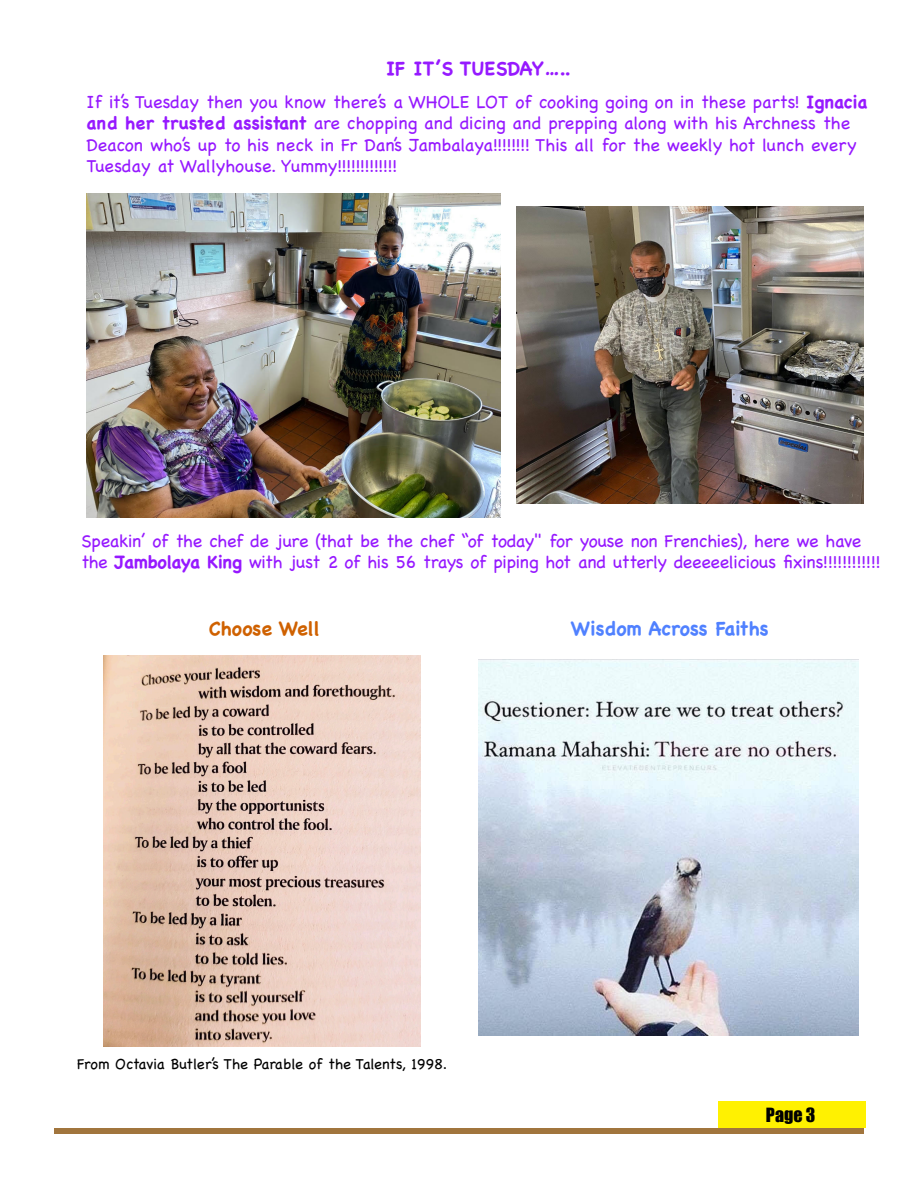
<style>
.page{position:relative;width:918px;height:1188px;background:#fff}
.page>*{position:absolute;margin:0;border:0;box-sizing:border-box;transform-origin:0 0}
.Body{font:700 19.5px "Chalkboard";color:#5081ff}
.Body-2{font:700 19.5px "Chalkboard";color:#9619ff}
.Body-3{font:700 19.5px "Chalkboard";color:#cf6100}
.Body-4{font:18px/21.6px "Chalkboard";letter-spacing:-.005em;color:#9619ff}
.t1{font:18px "Impact";color:#000}
.Body-5{font:15px "Chalkboard";color:#000}
.s1{font-weight:700}
</style>
<div class="page">
<div style="left:54px;top:1128px;width:810px;height:6px;background:#a1753d"></div>
<div style="left:718px;top:1101px;width:148px;height:27px;background:#fff101"></div>
<img style="left:516px;top:207px;width:348px;height:297px">
<img style="left:87px;top:193px;width:413px;height:324px">
<img style="left:104px;top:656px;width:317px;height:391px">
<img style="left:479px;top:660px;width:379px;height:375px">
<p class="Body-2" style="left:386px;top:57px;width:187px">IF IT’S TUESDAY…..</p>
<p class="Body-4" style="left:87px;top:91px;width:782px">If it’s Tuesday then you know there’s a WHOLE LOT of cooking going on in these parts! <span class="s1">Ignacia and her trusted assistant</span> are chopping and dicing and prepping along with his Archness the Deacon who’s up to his neck in Fr Dan’s Jambalaya!!!!!!!! This all for the weekly hot lunch every Tuesday at Wallyhouse. Yummy!!!!!!!!!!!!!</p>
<p class="Body-4" style="left:81px;top:530px;width:801px">Speakin’ of the chef de jure (that be the chef “of today" for youse non Frenchies), here we have the <span class="s1">Jambolaya King</span> with just 2 of his 56 trays of piping hot and utterly deeeeelicious fixins!!!!!!!!!!!!</p>
<p class="Body-3" style="left:209px;top:617px;width:113px">Choose Well</p>
<p class="Body" style="left:571px;top:617px;width:199px">Wisdom Across Faiths</p>
<p class="Body-5" style="left:77px;top:1055px;width:372px">From Octavia Butler’s The Parable of the Talents, 1998.</p>
<p class="t1" style="left:766px;top:1101px;width:51px">Page 3</p>
</div>
